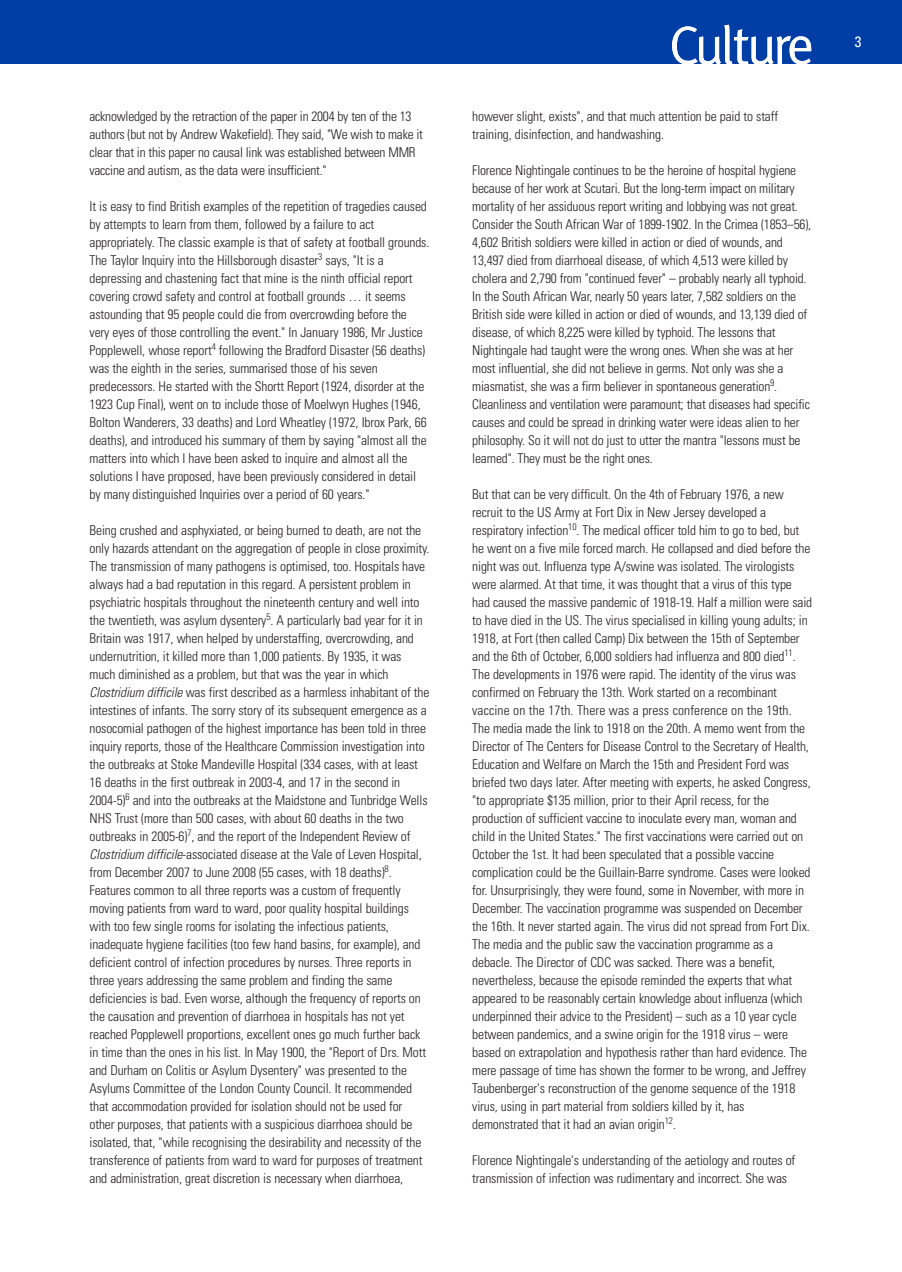
<style>
.page{position:relative;width:902px;height:1272px;background:#fff}
.page>*{position:absolute;margin:0;border:0;box-sizing:border-box;transform-origin:0 0}
.t1{font:54px "Meta";letter-spacing:-.055em;color:#fff}
.t2{font:condensed 15px "Univers";color:#fff}
.t3{font:300 condensed 13.5px/18px "Univers";letter-spacing:-.01em;color:#231f20}
.s1{font-style:italic}
</style>
<div class="page">
<div style="left:0;top:0;width:902px;height:64px;background:#003da5"></div>
<p class="t3" style="left:90px;top:108px;width:335px">acknowledged by the retraction of the paper in 2004 by ten of the 13 authors (but not by Andrew Wakefield). They said, "We wish to make it clear that in this paper no causal link was established between MMR vaccine and autism, as the data were insufficient."</p>
<p class="t3" style="left:90px;top:198px;width:341px">It is easy to find British examples of the repetition of tragedies caused by attempts to learn from them, followed by a failure to act appropriately. The classic example is that of safety at football grounds.<br>The Taylor Inquiry into the Hillsborough disaster<sup>3</sup> says, "It is a depressing and chastening fact that mine is the ninth official report covering crowd safety and control at football grounds … it seems astounding that 95 people could die from overcrowding before the very eyes of those controlling the event." In January 1986, Mr Justice Popplewell, whose report<sup>4</sup> following the Bradford Disaster (56 deaths) was the eighth in the series, summarised those of his seven predecessors. He started with the Shortt Report (1924, disorder at the 1923 Cup Final), went on to include those of Moelwyn Hughes (1946, Bolton Wanderers, 33 deaths) and Lord Wheatley (1972, Ibrox Park, 66 deaths), and introduced his summary of them by saying "almost all the matters into which I have been asked to inquire and almost all the solutions I have proposed, have been previously considered in detail by many distinguished Inquiries over a period of 60 years."</p>
<p class="t3" style="left:90px;top:522px;width:342px">Being crushed and asphyxiated, or being burned to death, are not the only hazards attendant on the aggregation of people in close proximity.<br>The transmission of many pathogens is optimised, too. Hospitals have always had a bad reputation in this regard. A persistent problem in psychiatric hospitals throughout the nineteenth century and well into the twentieth, was asylum dysentery<sup>5</sup>. A particularly bad year for it in Britain was 1917, when helped by understaffing, overcrowding, and undernutrition, it killed more than 1,000 patients. By 1935, it was much diminished as a problem, but that was the year in which <span class="s1">Clostridium difficile</span> was first described as a harmless inhabitant of the intestines of infants. The sorry story of its subsequent emergence as a nosocomial pathogen of the highest importance has been told in three inquiry reports, those of the Healthcare Commission investigation into the outbreaks at Stoke Mandeville Hospital (334 cases, with at least 16 deaths in the first outbreak in 2003-4, and 17 in the second in 2004-5)<sup>6</sup> and into the outbreaks at the Maidstone and Tunbridge Wells NHS Trust (more than 500 cases, with about 60 deaths in the two outbreaks in 2005-6)<sup>7</sup>, and the report of the Independent Review of <span class="s1">Clostridium difficile</span>-associated disease at the Vale of Leven Hospital, from December 2007 to June 2008 (55 cases, with 18 deaths)<sup>8</sup>.<br>Features common to all three reports was a custom of frequently moving patients from ward to ward, poor quality hospital buildings with too few single rooms for isolating the infectious patients, inadequate hygiene facilities (too few hand basins, for example), and deficient control of infection procedures by nurses. Three reports in three years addressing the same problem and finding the same deficiencies is bad. Even worse, although the frequency of reports on the causation and prevention of diarrhoea in hospitals has not yet reached Popplewell proportions, excellent ones go much further back in time than the ones in his list. In May 1900, the "Report of Drs. Mott and Durham on Colitis or Asylum Dysentery" was presented to the Asylums Committee of the London County Council. It recommended that accommodation provided for isolation should not be used for other purposes, that patients with a suspicious diarrhoea should be isolated, that, "while recognising the desirability and necessity of the transference of patients from ward to ward for purposes of treatment and administration, great discretion is necessary when diarrhoea,</p>
<h1 class="t1" style="left:669px;top:14px;width:146px">Culture</h1>
<p class="t2" style="left:855px;top:36px;width:8px">3</p>
<p class="t3" style="left:472px;top:108px;width:307px">however slight, exists", and that much attention be paid to staff training, disinfection, and handwashing.</p>
<p class="t3" style="left:472px;top:162px;width:340px">Florence Nightingale continues to be the heroine of hospital hygiene because of her work at Scutari. But the long-term impact on military mortality of her assiduous report writing and lobbying was not great.<br>Consider the South African War of 1899-1902. In the Crimea (1853–56), 4,602 British soldiers were killed in action or died of wounds, and 13,497 died from diarrhoeal disease, of which 4,513 were killed by cholera and 2,790 from "continued fever" – probably nearly all typhoid.<br>In the South African War, nearly 50 years later, 7,582 soldiers on the British side were killed in action or died of wounds, and 13,139 died of disease, of which 8,225 were killed by typhoid. The lessons that Nightingale had taught were the wrong ones. When she was at her most influential, she did not believe in germs. Not only was she a miasmatist, she was a firm believer in spontaneous generation<sup>9</sup>.<br>Cleanliness and ventilation were paramount; that diseases had specific causes and could be spread in drinking water were ideas alien to her philosophy. So it will not do just to utter the mantra "lessons must be learned". They must be the right ones.</p>
<p class="t3" style="left:472px;top:486px;width:341px">But that can be very difficult. On the 4th of February 1976, a new recruit to the US Army at Fort Dix in New Jersey developed a respiratory infection<sup>10</sup>. The medical officer told him to go to bed, but he went on a five mile forced march. He collapsed and died before the night was out. Influenza type A/swine was isolated. The virologists were alarmed. At that time, it was thought that a virus of this type had caused the massive pandemic of 1918-19. Half a million were said to have died in the US. The virus specialised in killing young adults; in 1918, at Fort (then called Camp) Dix between the 15th of September and the 6th of October, 6,000 soldiers had influenza and 800 died<sup>11</sup>.<br>The developments in 1976 were rapid. The identity of the virus was confirmed on February the 13th. Work started on a recombinant vaccine on the 17th. There was a press conference on the 19th.<br>The media made the link to 1918 on the 20th. A memo went from the Director of The Centers for Disease Control to the Secretary of Health, Education and Welfare on March the 15th and President Ford was briefed two days later. After meeting with experts, he asked Congress, "to appropriate $135 million, prior to their April recess, for the production of sufficient vaccine to inoculate every man, woman and child in the United States." The first vaccinations were carried out on October the 1st. It had been speculated that a possible vaccine complication could be the Guillain-Barre syndrome. Cases were looked for. Unsurprisingly, they were found, some in November, with more in December. The vaccination programme was suspended on December the 16th. It never started again. The virus did not spread from Fort Dix.<br>The media and the public saw the vaccination programme as a debacle. The Director of CDC was sacked. There was a benefit, nevertheless, because the episode reminded the experts that what appeared to be reasonably certain knowledge about influenza (which underpinned their advice to the President) – such as a 10 year cycle between pandemics, and a swine origin for the 1918 virus – were based on extrapolation and hypothesis rather than hard evidence. The mere passage of time has shown the former to be wrong, and Jeffrey Taubenberger's reconstruction of the genome sequence of the 1918 virus, using in part material from soldiers killed by it, has demonstrated that it had an avian origin<sup>12</sup>.</p>
<p class="t3" style="left:472px;top:1152px;width:325px">Florence Nightingale's understanding of the aetiology and routes of transmission of infection was rudimentary and incorrect. She was</p>
</div>
